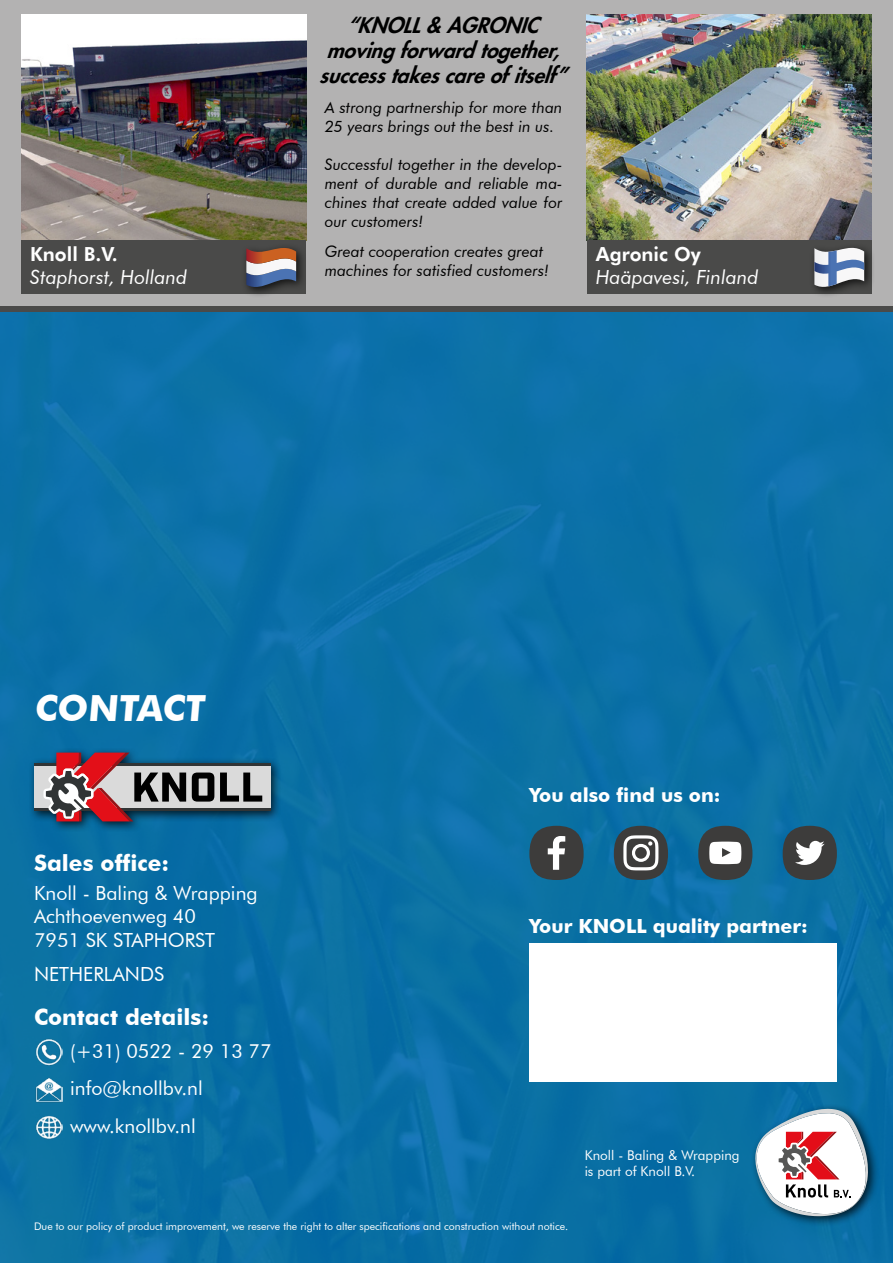
<style>
.page{position:relative;width:893px;height:1263px;background:#fff}
.page>*{position:absolute;margin:0;border:0;box-sizing:border-box;transform-origin:0 0}
.t1{font:700 36px "Futura BT";color:#fff}
.t2{font:700 22.5px "Futura BT";color:#fff}
.t3{font:italic 800 21px/25.2px "Futura";color:#000;text-align:center}
.t4{font:19.5px/23.4px "Futura BT";color:#fff}
.t5{font:700 19.5px "Futura BT";color:#fff}
.t6{font:italic 19.5px "Futura BT";color:#fff}
.t7{font:800 19.5px "Futura BT";color:#fff}
.t8{font:italic 15.75px/18.9px "Futura BT";color:#000}
.t9{font:13.5px/16.2px "Futura BT";color:#fff}
.t10{font:10.5px "Futura BT";color:#fff}
</style>
<div class="page">
<div style="left:0;top:312px;width:893px;height:951px;background:#0b70a5"></div>
<img style="left:36px;top:1039px;width:26px;height:26px">
<img style="left:36px;top:1077px;width:26px;height:26px">
<img style="left:36px;top:1116px;width:26px;height:23px">
<div style="left:529px;top:943px;width:308px;height:138px;background:#fff"></div>
<div style="left:529px;top:826px;width:55px;height:54px;background:#3d3c3b;border-radius:50%"></div>
<svg style="left:548px;top:836px;width:17px;height:34px"></svg>
<div style="left:614px;top:826px;width:54px;height:54px;background:#3d3c3b;border-radius:50%"></div>
<svg style="left:623px;top:835px;width:35px;height:35px"></svg>
<div style="left:698px;top:826px;width:54px;height:54px;background:#3d3c3b;border-radius:50%"></div>
<svg style="left:709px;top:842px;width:32px;height:22px"></svg>
<div style="left:783px;top:826px;width:54px;height:54px;background:#3d3c3b;border-radius:50%"></div>
<svg style="left:795px;top:841px;width:30px;height:24px"></svg>
<div style="left:0;top:0;width:893px;height:310px;background:#b3b2b2"></div>
<img style="left:21px;top:15px;width:285px;height:225px">
<img style="left:587px;top:15px;width:285px;height:225px">
<div style="left:21px;top:240px;width:285px;height:53px;background:#4a4a49"></div>
<div style="left:587px;top:240px;width:285px;height:53px;background:#4a4a49"></div>
<div style="left:241px;top:243px;width:66px;height:55px;background:#000;opacity:.75"></div>
<svg style="left:246px;top:248px;width:50px;height:41px;background:#907c80"></svg>
<div style="left:809px;top:243px;width:66px;height:55px;background:#000;opacity:.75"></div>
<svg style="left:814px;top:248px;width:50px;height:41px;background:#9aa5b8"></svg>
<div style="left:0;top:306px;width:893px;height:6px;background:#4a4a49"></div>
<div style="left:29px;top:748px;width:253px;height:84px;background:#000;opacity:.75"></div>
<hr style="left:34px;top:763px;width:236px;height:3px;background:#313435">
<svg style="left:34px;top:807px;width:236px;height:4px"></svg>
<div style="left:34px;top:766px;width:236px;height:41px;background:#dadada"></div>
<svg style="left:43px;top:753px;width:219px;height:68px"></svg>
<div style="left:750px;top:1103px;width:129px;height:124px;background:#000;opacity:.75"></div>
<svg style="left:755px;top:1108px;width:113px;height:108px;background:#b5b6c2"></svg>
<p class="t7" style="left:30px;top:242px;width:89px">Knoll B.V.</p>
<p class="t6" style="left:30px;top:266px;width:158px">Staphorst, Holland</p>
<h3 class="t3" style="left:319px;top:12px;width:257px">‘‘KNOLL&amp;AGRONIC movingforwardtogether, successtakescareofitself’’</h3>
<p class="t8" style="left:325px;top:98px;width:239px">A strong partnership for more than<br>25 years brings out the best in us.</p>
<p class="t8" style="left:325px;top:155px;width:239px;text-align:justify">Successful together in the develop&shy;ment of durable and reliable ma&shy;chines that create added value for our customers!</p>
<p class="t8" style="left:325px;top:242px;width:226px">Great cooperation creates great machines for satisfied customers!</p>
<p class="t7" style="left:596px;top:242px;width:107px">Agronic Oy</p>
<p class="t6" style="left:596px;top:266px;width:164px">Haäpavesi, Finland</p>
<h1 class="t1" style="left:34px;top:686px;width:176px">CONTACT</h1>
<h2 class="t2" style="left:34px;top:849px;width:137px">Sales office:</h2>
<p class="t4" style="left:34px;top:881px;width:225px">Knoll - Baling &amp; Wrapping<br>Achthoevenweg 40<br>7951 SK STAPHORST</p>
<p class="t4" style="left:34px;top:962px;width:132px">NETHERLANDS</p>
<h2 class="t2" style="left:34px;top:1004px;width:177px">Contact details:</h2>
<p class="t4" style="left:70px;top:1032px;width:203px;line-height:37.8px">(+31) 0522 - 29 13 77 info@knollbv.nl www.knollbv.nl</p>
<p class="t5" style="left:529px;top:783px;width:193px">You also find us on:</p>
<p class="t5" style="left:529px;top:914px;width:280px">Your KNOLL quality partner:</p>
<p class="t9" style="left:585px;top:1147px;width:156px">Knoll - Baling &amp; Wrapping is part of Knoll B.V.</p>
<p class="t10" style="left:34px;top:1220px;width:536px">Due to our policy of product improvement, we reserve the right to alter specifications and construction without notice.</p>
</div>
